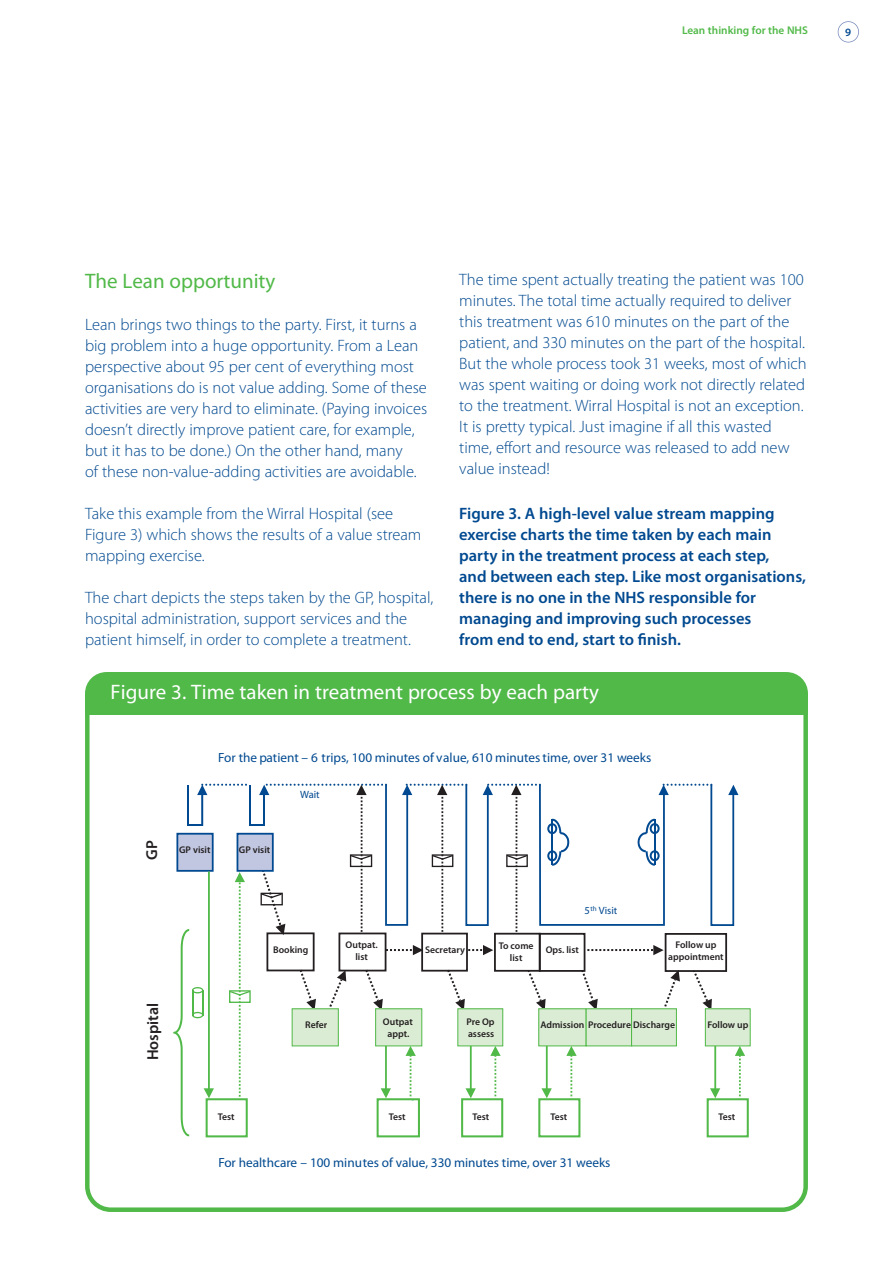
<style>
.page{position:relative;width:893px;height:1263px;background:#fff}
.page>*{position:absolute;margin:0;border:0;box-sizing:border-box;transform-origin:0 0}
.t1{font:21px "Myriad Pro";color:#fff}
.t2{font:21px "Myriad Pro";color:#51b948}
.t3{font:300 16.5px/21px "Myriad Pro";color:#014990}
.t4{font:600 16.5px/21px "Myriad Pro";color:#014990}
.t5{font:600 15.9px "Myriad Pro";color:#231f20}
.t6{font:13.2px "Myriad Pro";color:#014990}
.t7{font:600 11.25px "Myriad Pro";color:#51b948}
.t8{font:600 11.25px "Myriad Pro";color:#014990}
.t9{font:10.65px "Myriad Pro";color:#014990}
.t10{font:600 9.75px/11.7px "Myriad Pro";color:#231f20;text-align:center}
</style>
<div class="page">
<div style="left:838px;top:21px;width:21px;height:22px;border:2px solid #788bbc;border-radius:50%"></div>
<svg style="left:85px;top:672px;width:723px;height:540px"></svg>
<div style="left:85px;top:672px;width:723px;height:43px;background:#51b948;border-radius:21px"></div>
<div style="left:85px;top:693px;width:723px;height:22px;background:#51b948"></div>
<p class="t7" style="left:682px;top:26px;width:127px">Lean thinking for the NHS</p>
<p class="t8" style="left:845px;top:28px;width:8px">9</p>
<p class="t2" style="left:85px;top:273px;width:192px">The Lean opportunity</p>
<p class="t3" style="left:85px;top:315px;width:344px">Lean brings two things to the party. First, it turns a big problem into a huge opportunity. From a Lean perspective about 95 per cent of everything most organisations do is not value adding. Some of these activities are very hard to eliminate. (Paying invoices doesn’t directly improve patient care, for example, but it has to be done.) On the other hand, many<br>of these non-value-adding activities are avoidable.</p>
<p class="t3" style="left:85px;top:504px;width:338px">Take this example from the Wirral Hospital (see<br>Figure 3) which shows the results of a value stream mapping exercise.</p>
<p class="t3" style="left:85px;top:588px;width:350px">The chart depicts the steps taken by the GP, hospital, hospital administration, support services and the patient himself, in order to complete a treatment.</p>
<p class="t3" style="left:459px;top:270px;width:349px">The time spent actually treating the patient was 100 minutes. The total time actually required to deliver this treatment was 610 minutes on the part of the patient, and 330 minutes on the part of the hospital.<br>But the whole process took 31 weeks, most of which was spent waiting or doing work not directly related to the treatment. Wirral Hospital is not an exception.<br>It is pretty typical. Just imagine if all this wasted time, effort and resource was released to add new value instead!</p>
<p class="t4" style="left:459px;top:504px;width:348px">Figure 3. A high-level value stream mapping exercise charts the time taken by each main party in the treatment process at each step,<br>and between each step. Like most organisations, there is no one in the NHS responsible for managing and improving such processes<br>from end to end, start to finish.</p>
<p class="t1" style="left:111px;top:684px;width:490px">Figure 3. Time taken in treatment process by each party</p>
<p class="t6" style="left:218px;top:752px;width:435px">For the patient – 6 trips, 100 minutes of value, 610 minutes time, over 31 weeks</p>
<p class="t5" style="left:146px;top:860px;width:21px;rotate:-90deg">GP</p>
<p class="t10" style="left:179px;top:845px;width:33px">GP visit</p>
<p class="t10" style="left:239px;top:845px;width:33px">GP visit</p>
<p class="t9" style="left:300px;top:791px;width:21px">Wait</p>
<p class="t5" style="left:147px;top:1060px;width:59px;rotate:-90deg">Hospital</p>
<p class="t9" style="left:585px;top:907px;width:34px">5<sup>th</sup> Visit</p>
<p class="t10" style="left:273px;top:945px;width:37px">Booking</p>
<p class="t10" style="left:425px;top:944px;width:41px">Secretary</p>
<p class="t10" style="left:499px;top:941px;width:36px">To come list</p>
<p class="t10" style="left:546px;top:944px;width:35px">Ops. list</p>
<p class="t10" style="left:668px;top:940px;width:57px">Follow up appointment</p>
<p class="t10" style="left:346px;top:940px;width:34px">Outpat. list</p>
<p class="t10" style="left:383px;top:1016px;width:31px">Outpat appt.</p>
<p class="t10" style="left:466px;top:1016px;width:30px;text-align:left">Pre Op assess</p>
<p class="t10" style="left:305px;top:1020px;width:24px">Refer</p>
<p class="t10" style="left:540px;top:1020px;width:136px">Admission Procedure Discharge</p>
<p class="t10" style="left:707px;top:1020px;width:43px">Follow up</p>
<p class="t10" style="left:218px;top:1111px;width:18px">Test</p>
<p class="t10" style="left:389px;top:1111px;width:18px">Test</p>
<p class="t10" style="left:472px;top:1111px;width:18px">Test</p>
<p class="t10" style="left:550px;top:1111px;width:18px">Test</p>
<p class="t10" style="left:718px;top:1111px;width:18px">Test</p>
<p class="t6" style="left:218px;top:1157px;width:394px">For healthcare – 100 minutes of value, 330 minutes time, over 31 weeks</p>
</div>
